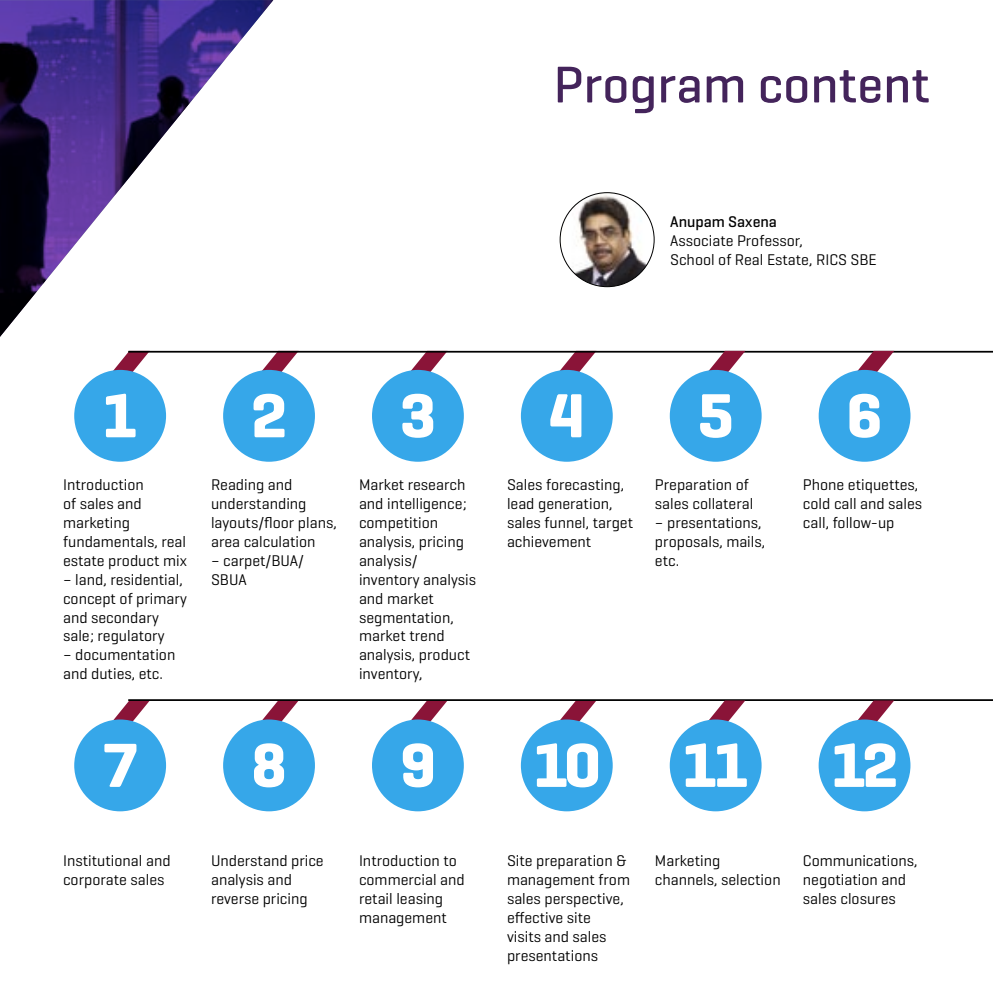
<style>
.page{position:relative;width:993px;height:993px;background:#fff}
.page>*{position:absolute;margin:0;border:0;box-sizing:border-box;transform-origin:0 0}
.small_header{font:700 63.35px "Geogrotesque";color:#fff}
.header-cover{font:500 52.5px "Geogrotesque";color:#44245b}
.copy{font:15.75px/18.9px "Geogrotesque";color:#000}
.header-cover-2{font:15.75px "Geogrotesque";color:#000}
.header-cover-3{font:500 15.75px "Geogrotesque";color:#000}
</style>
<div class="page">
<svg style="left:273px;top:352px;width:25px;height:28px"></svg>
<div style="left:223px;top:370px;width:92px;height:91px;background:#36a7e9;border-radius:50%"></div>
<svg style="left:380px;top:352px;width:67px;height:37px"></svg>
<div style="left:372px;top:370px;width:91px;height:91px;background:#36a7e9;border-radius:50%"></div>
<svg style="left:529px;top:352px;width:67px;height:29px"></svg>
<div style="left:520px;top:370px;width:92px;height:91px;background:#36a7e9;border-radius:50%"></div>
<hr style="left:128px;top:351px;width:864px;height:1px;background:#000">
<svg style="left:678px;top:351px;width:67px;height:30px"></svg>
<div style="left:669px;top:370px;width:92px;height:91px;background:#36a7e9;border-radius:50%"></div>
<svg style="left:827px;top:351px;width:67px;height:30px"></svg>
<div style="left:818px;top:370px;width:92px;height:91px;background:#36a7e9;border-radius:50%"></div>
<svg style="left:114px;top:700px;width:36px;height:21px"></svg>
<div style="left:74px;top:719px;width:92px;height:92px;background:#36a7e9;border-radius:50%"></div>
<svg style="left:232px;top:700px;width:66px;height:35px"></svg>
<div style="left:223px;top:719px;width:92px;height:92px;background:#36a7e9;border-radius:50%"></div>
<svg style="left:380px;top:700px;width:67px;height:36px"></svg>
<div style="left:372px;top:719px;width:91px;height:92px;background:#36a7e9;border-radius:50%"></div>
<svg style="left:529px;top:700px;width:67px;height:30px"></svg>
<div style="left:520px;top:719px;width:92px;height:92px;background:#36a7e9;border-radius:50%"></div>
<hr style="left:128px;top:699px;width:864px;height:1px;background:#000">
<svg style="left:678px;top:700px;width:67px;height:30px"></svg>
<div style="left:669px;top:719px;width:92px;height:92px;background:#36a7e9;border-radius:50%"></div>
<svg style="left:827px;top:700px;width:66px;height:29px"></svg>
<div style="left:818px;top:719px;width:92px;height:92px;background:#36a7e9;border-radius:50%"></div>
<img style="left:0;top:0;width:273px;height:462px">
<img style="left:560px;top:193px;width:94px;height:93px;border-radius:50%">
<p class="header-cover" style="left:553px;top:52px;width:378px">Program content</p>
<p class="header-cover-3" style="left:670px;top:211px;width:108px">Anupam Saxena</p>
<p class="header-cover-2" style="left:670px;top:230px;width:134px">Associate Professor,</p>
<p class="header-cover-2" style="left:670px;top:249px;width:208px">School of Real Estate, RICS SBE</p>
<p class="small_header" style="left:102px;top:376px;width:38px">1</p>
<p class="small_header" style="left:251px;top:376px;width:38px">2</p>
<p class="small_header" style="left:399px;top:376px;width:38px">3</p>
<p class="small_header" style="left:548px;top:376px;width:38px">4</p>
<p class="small_header" style="left:697px;top:376px;width:38px">5</p>
<p class="small_header" style="left:846px;top:376px;width:38px">6</p>
<p class="copy" style="left:63px;top:474px;width:125px">Introduction<br>of sales and marketing fundamentals, real estate product mix</p>
<p class="copy" style="left:63px;top:569px;width:125px">– land, residential, concept of primary and secondary sale; regulatory</p>
<p class="copy" style="left:63px;top:645px;width:114px">– documentation and duties, etc.</p>
<p class="copy" style="left:211px;top:474px;width:127px">Reading and understanding layouts/floor plans, area calculation</p>
<p class="copy" style="left:211px;top:550px;width:94px">– carpet/BUA/<br>SBUA</p>
<p class="copy" style="left:359px;top:474px;width:118px">Market research and intelligence; competition analysis, pricing analysis/ inventory analysis and market segmentation, market trend analysis, product inventory,</p>
<p class="copy" style="left:507px;top:474px;width:128px">Sales forecasting, lead generation, sales funnel, target achievement</p>
<p class="copy" style="left:654px;top:474px;width:100px">Preparation of sales collateral</p>
<p class="copy" style="left:654px;top:512px;width:112px">– presentations, proposals, mails, etc.</p>
<p class="copy" style="left:802px;top:474px;width:121px">Phone etiquettes, cold call and sales call, follow-up</p>
<p class="small_header" style="left:102px;top:725px;width:38px">7</p>
<p class="small_header" style="left:251px;top:725px;width:38px">8</p>
<p class="small_header" style="left:399px;top:725px;width:38px">9</p>
<p class="small_header" style="left:533px;top:725px;width:69px">10</p>
<p class="small_header" style="left:681px;top:725px;width:69px">11</p>
<p class="small_header" style="left:830px;top:725px;width:69px">12</p>
<p class="copy" style="left:63px;top:850px;width:109px">Institutional and corporate sales</p>
<p class="copy" style="left:211px;top:850px;width:114px">Understand price analysis and reverse pricing</p>
<p class="copy" style="left:359px;top:850px;width:107px">Introduction to commercial and retail leasing management</p>
<p class="copy" style="left:507px;top:850px;width:124px">Site preparation &amp; management from sales perspective, effective site<br>visits and sales presentations</p>
<p class="copy" style="left:654px;top:850px;width:127px">Marketing channels, selection</p>
<p class="copy" style="left:802px;top:850px;width:116px">Communications, negotiation and sales closures</p>
</div>
